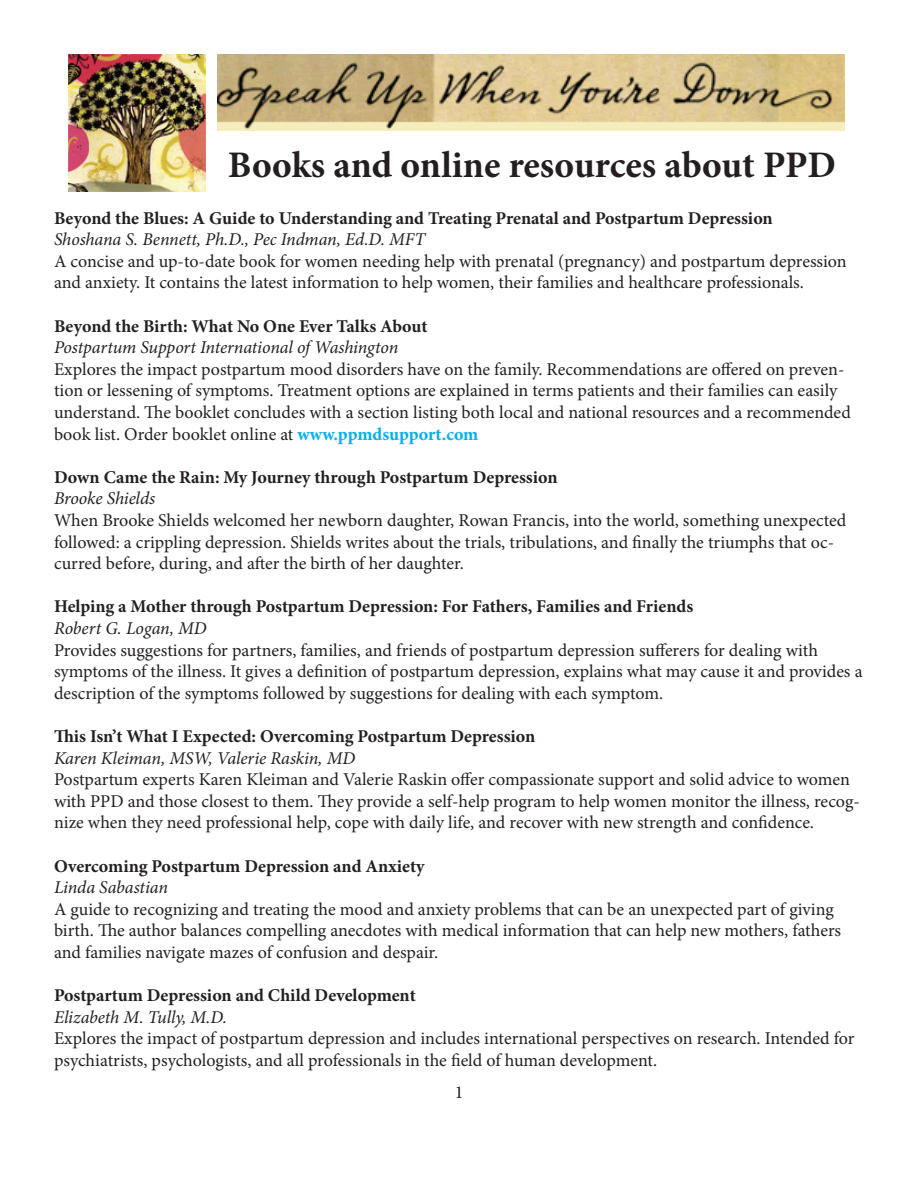
<style>
.page{position:relative;width:918px;height:1188px;background:#fff}
.page>*{position:absolute;margin:0;border:0;box-sizing:border-box;transform-origin:0 0}
.t1{font:700 37.5px "Minion Pro";color:#231f20}
.t2{font:18px/21.6px "Minion Pro";color:#231f20}
.t3{font:700 18px "Minion Pro";color:#231f20}
.t4{font:italic 18px "Minion Pro";letter-spacing:-.005em;color:#231f20}
.s1{font-weight:700;color:#00aeef}
</style>
<div class="page">
<img style="left:68px;top:54px;width:138px;height:137px">
<img style="left:218px;top:54px;width:626px;height:77px">
<h1 class="t1" style="left:228px;top:138px;width:610px">Books and online resources about PPD</h1>
<p class="t3" style="left:54px;top:205px;width:720px">Beyond the Blues: A Guide to Understanding and Treating Prenatal and Postpartum Depression</p>
<p class="t4" style="left:54px;top:227px;width:373px">Shoshana S. Bennett, Ph.D., Pec Indman, Ed.D. MFT</p>
<p class="t2" style="left:54px;top:250px;width:794px">A concise and up-to-date book for women needing help with prenatal (pregnancy) and postpartum depression and anxiety. It contains the latest information to help women, their families and healthcare professionals.</p>
<p class="t3" style="left:54px;top:313px;width:375px">Beyond the Birth: What No One Ever Talks About</p>
<p class="t4" style="left:54px;top:335px;width:346px">Postpartum Support International of Washington</p>
<p class="t2" style="left:54px;top:358px;width:798px">Explores the impact postpartum mood disorders have on the family. Recommendations are offered on preven&shy;tion or lessening of symptoms. Treatment options are explained in terms patients and their families can easily understand. The booklet concludes with a section listing both local and national resources and a recommended book list. Order booklet online at <span class="s1">www.ppmdsupport.com</span></p>
<p class="t3" style="left:54px;top:464px;width:505px">Down Came the Rain: My Journey through Postpartum Depression</p>
<p class="t4" style="left:54px;top:486px;width:103px">Brooke Shields</p>
<p class="t2" style="left:54px;top:510px;width:794px">When Brooke Shields welcomed her newborn daughter, Rowan Francis, into the world, something unexpected followed: a crippling depression. Shields writes about the trials, tribulations, and finally the triumphs that oc&shy;curred before, during, and after the birth of her daughter.</p>
<p class="t3" style="left:54px;top:594px;width:641px">Helping a Mother through Postpartum Depression: For Fathers, Families and Friends</p>
<p class="t4" style="left:54px;top:616px;width:154px">Robert G. Logan, MD</p>
<p class="t2" style="left:54px;top:639px;width:810px">Provides suggestions for partners, families, and friends of postpartum depression sufferers for dealing with symptoms of the illness. It gives a definition of postpartum depression, explains what may cause it and provides a description of the symptoms followed by suggestions for dealing with each symptom.</p>
<p class="t3" style="left:54px;top:724px;width:483px">This Isn’t What I Expected: Overcoming Postpartum Depression</p>
<p class="t4" style="left:54px;top:746px;width:303px">Karen Kleiman, MSW, Valerie Raskin, MD</p>
<p class="t2" style="left:54px;top:769px;width:807px">Postpartum experts Karen Kleiman and Valerie Raskin offer compassionate support and solid advice to women with PPD and those closest to them. They provide a self-help program to help women monitor the illness, recog&shy;nize when they need professional help, cope with daily life, and recover with new strength and confidence.</p>
<p class="t3" style="left:54px;top:853px;width:372px">Overcoming Postpartum Depression and Anxiety</p>
<p class="t4" style="left:54px;top:875px;width:115px">Linda Sabastian</p>
<p class="t2" style="left:54px;top:898px;width:789px">A guide to recognizing and treating the mood and anxiety problems that can be an unexpected part of giving birth. The author balances compelling anecdotes with medical information that can help new mothers, fathers and families navigate mazes of confusion and despair.</p>
<p class="t3" style="left:54px;top:983px;width:363px">Postpartum Depression and Child Development</p>
<p class="t4" style="left:54px;top:1005px;width:175px">Elizabeth M. Tully, M.D.</p>
<p class="t2" style="left:54px;top:1028px;width:802px">Explores the impact of postpartum depression and includes international perspectives on research. Intended for psychiatrists, psychologists, and all professionals in the field of human development.</p>
<p class="t2" style="left:455px;top:1082px;width:10px">1</p>
</div>
